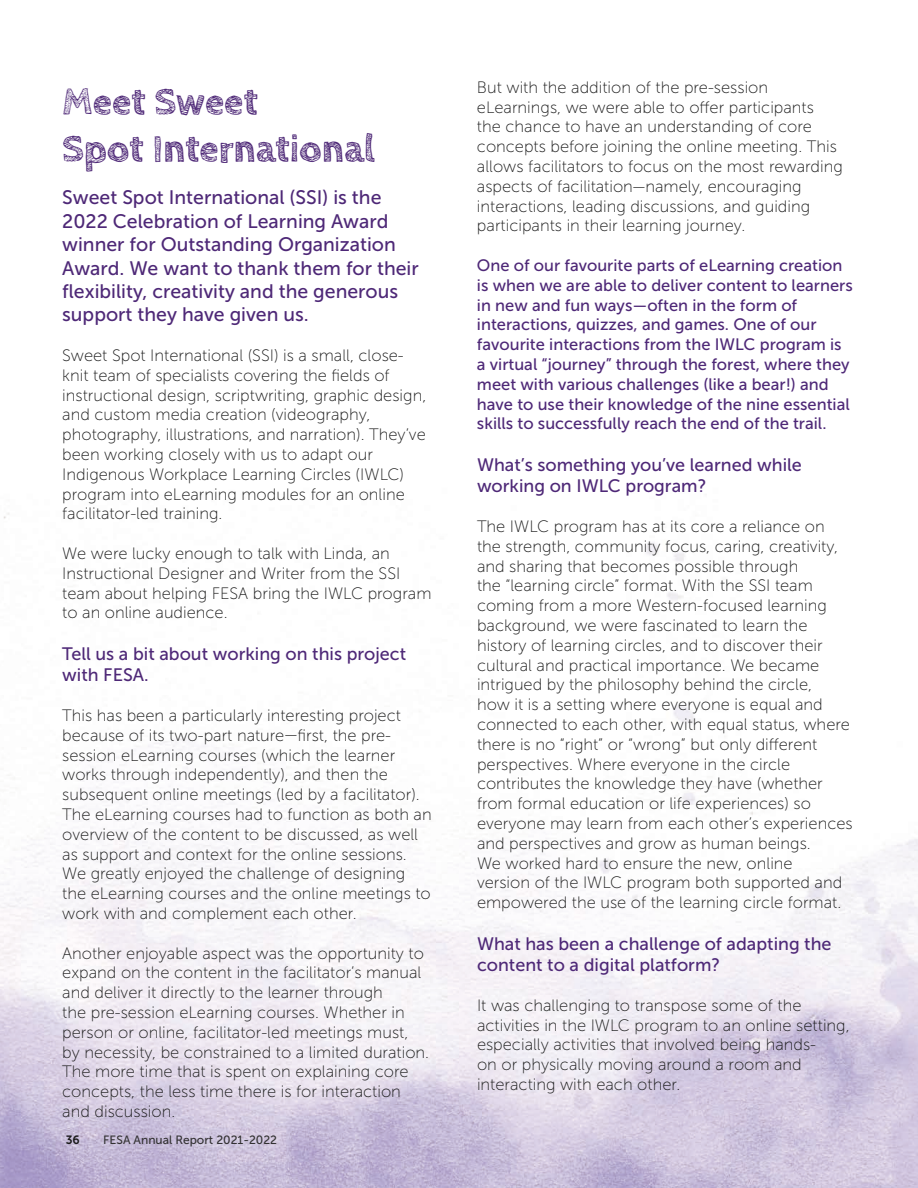
<style>
.page{position:relative;width:918px;height:1188px;background:#fff}
.page>*{position:absolute;margin:0;border:0;box-sizing:border-box;transform-origin:0 0}
.t1{font:700 39px "Cabin Sketch";letter-spacing:-.005em;color:#4e2877}
.t2{font:19.5px/23.4px "Museo Sans 500";color:#4e2877}
.t3{font:18px/21.6px "Museo Sans 500";color:#4e2877}
.t4{font:16.5px/19.8px "Museo Sans 100";color:#1a1a1a}
.t5{font:16.5px/19.8px "Museo Sans 500";color:#4e2877}
.t6{font:12px "Museo Sans 500";color:#333233}
.t7{font:12px "Museo Sans 700";color:#1a1a1a}
.s1{color:#231f20}
</style>
<div class="page">
<img style="left:0;top:513px;width:918px;height:675px">
<p class="t1" style="left:62px;top:80px;width:197px">Meet Sweet</p>
<p class="t1" style="left:62px;top:127px;width:314px">Spot International</p>
<p class="t2" style="left:62px;top:186px;width:321px">Sweet Spot International (SSI) is the</p>
<p class="t2" style="left:62px;top:209px;width:358px">2022 Celebration of Learning Award winner for Outstanding Organization Award. We want to thank them for their flexibility, creativity and the generous support they have given us.</p>
<p class="t4" style="left:62px;top:346px;width:366px">Sweet Spot International (SSI) is a small, close&shy;knit team of specialists covering the fields of instructional design, scriptwriting, graphic design, and custom media creation (videography, photography, illustrations, and narration). They’ve been working closely with us to adapt our Indigenous Workplace Learning Circles (IWLC) program into eLearning modules for an online facilitator-led training.</p>
<p class="t4" style="left:62px;top:544px;width:371px">We were lucky enough to talk with Linda, an Instructional Designer and Writer <span class="s1">f</span>rom the SSI team about helping FESA bring the IWLC program to an online audience.</p>
<p class="t3" style="left:62px;top:643px;width:345px">Tell us a bit about working on this project</p>
<p class="t3" style="left:62px;top:665px;width:88px">with FESA.</p>
<p class="t4" style="left:62px;top:706px;width:371px">This has been a particularly interesting project because of its two-part nature—first, the pre&shy;session eLearning courses (which the learner works through independently), and then the subsequent online meetings (led by a facilitator).<br>The eLearning courses had to function as both an overview of the content to be discussed, as well as support and context for the online sessions.<br>We greatly enjoyed the challenge of designing the eLearning courses and the online meetings to work with and complement each other.</p>
<p class="t4" style="left:62px;top:943px;width:368px">Another enjoyable aspect was the opportunity to expand on the content in the facilitator’s manual and deliver it directly to the learner through<br>the pre-session eLearning courses. Whether in person or online, facilitator-led meetings must, by necessity, be constrained to a limited duration.<br>The more time that is spent on explaining core concepts, the less time there is for interaction</p>
<p class="t4" style="left:62px;top:1102px;width:115px">and discussion.</p>
<p class="t7" style="left:66px;top:1133px;width:16px">36</p>
<p class="t6" style="left:103px;top:1133px;width:175px">FESA Annual Report 2021-2022</p>
<p class="t4" style="left:477px;top:77px;width:367px">But with the addition of the pre-session eLearnings, we were able to offer participants<br>the chance to have an understanding of core concepts before joining the online meeting. This allows facilitators to focus on the most rewarding aspects of facilitation—namely, encouraging interactions, leading discussions, and guiding participants in their learning journey.</p>
<p class="t5" style="left:477px;top:255px;width:377px">One of our favourite parts of eLearning creation is when we are able to deliver content to learners in new and fun ways—often in the form of interactions, quizzes, and games. One of our favourite interactions from the IWLC program is a virtual “journey” through the forest, where they meet with various challenges (like a bear!) and have to use their knowledge of the nine essential skills to successfully reach the end of the trail.</p>
<p class="t3" style="left:477px;top:454px;width:326px">What’s something you’ve learned while working on IWLC program?</p>
<p class="t4" style="left:477px;top:517px;width:377px">The IWLC program has at its core a reliance on the strength, community focus, caring, creativity, and sharing that becomes possible through<br>the “learning circle” format. With the SSI team coming from a more Western-focused learning background, we were fascinated to learn the history of learning circles, and to discover their cultural and practical importance. We became intrigued by the philosophy behind the circle,<br>how it is a setting where everyone is equal and connected to each other, with equal status, where there is no “right” or “wrong” but only different perspectives. Where everyone in the circle contributes the knowledge they have (whether from formal education or life experiences) so everyone may learn from each other’s experiences and perspectives and grow as human beings.<br>We worked hard to ensure the new, online<br>version of the IWLC program both supported and empowered the use of the learning circle format.</p>
<p class="t3" style="left:477px;top:933px;width:356px">What has been a challenge of adapting the content to a digital platform?</p>
<p class="t4" style="left:477px;top:995px;width:374px">It was challenging to transpose some of the activities in the IWLC program to an online setting, especially activities that involved being hands-<br>on or physically moving around a room and interacting with each other.</p>
</div>
